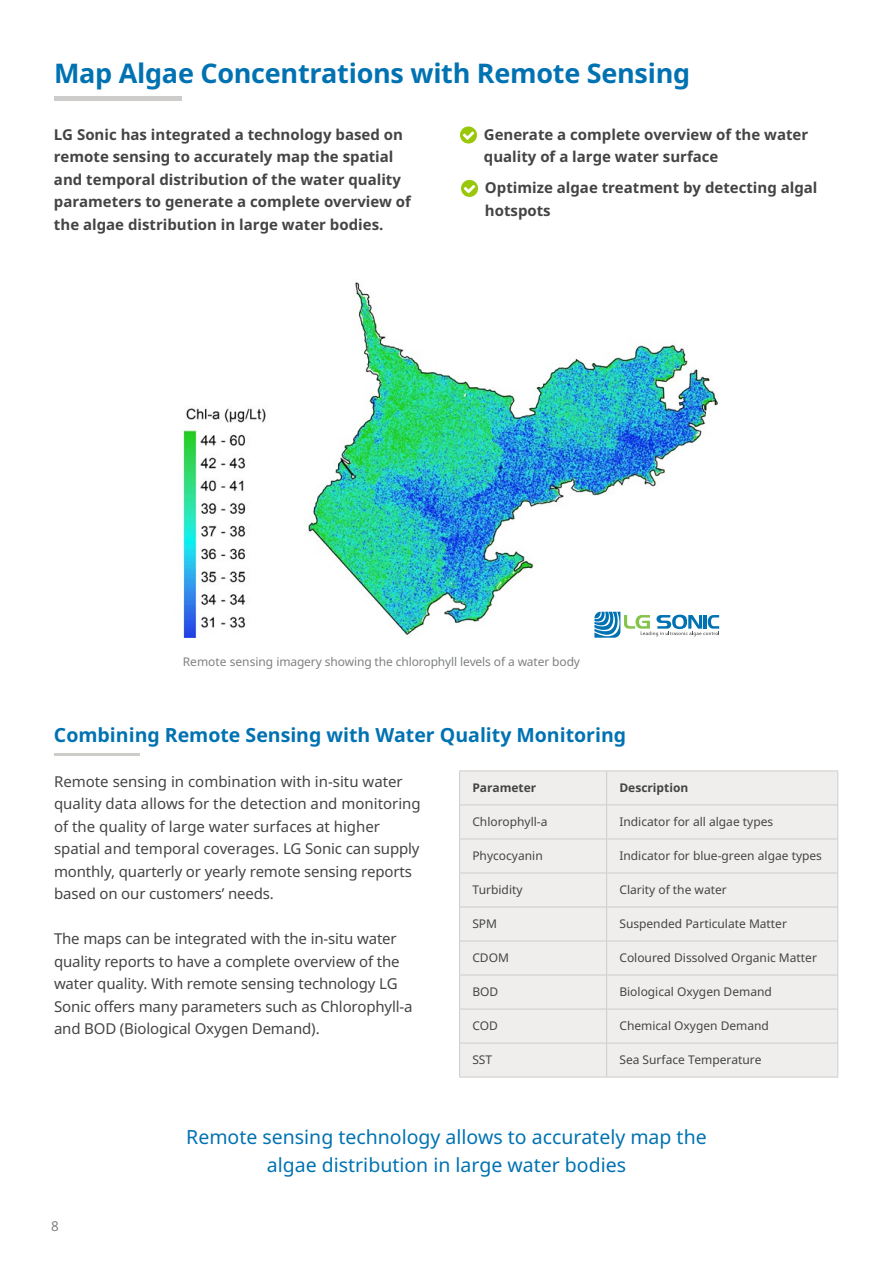
<style>
.page{position:relative;width:893px;height:1263px;background:#fff}
.page>*{position:absolute;margin:0;border:0;box-sizing:border-box;transform-origin:0 0}
.t1{font:700 27px "Noto Sans";letter-spacing:-.01em;color:#0072b2}
.t2{font:19.5px/28.5px "Noto Sans";color:#0072b2;text-align:center}
.t3{font:700 19.5px "Noto Sans";color:#0072b2}
.t4{font:15px/22.5px "Noto Sans";letter-spacing:-.01em;color:#444}
.t5{font:700 15px/22.5px "Noto Sans";color:#444}
.t6{font:13.5px "Noto Sans";color:#7f8080}
.t7{font:12px "Noto Sans";color:#444}
.t8{font:12px "Noto Sans";letter-spacing:-.01em;color:#7f8080}
.t9{font:700 12px "Noto Sans";color:#444}
</style>
<div class="page">
<hr style="left:54px;top:97px;width:128px;height:4px;background:#cdcccb">
<svg style="left:460px;top:126px;width:17px;height:17px"></svg>
<svg style="left:461px;top:180px;width:17px;height:17px"></svg>
<hr style="left:54px;top:752px;width:85px;height:3px;background:#ceccc9">
<div style="left:460px;top:771px;width:377px;height:306px;background:#efeeed"></div>
<hr style="left:459px;top:770px;width:148px;height:1px;background:#ceccc9">
<hr style="left:459px;top:771px;width:1px;height:33px;background:#ceccc9">
<hr style="left:607px;top:770px;width:231px;height:1px;background:#ceccc9">
<hr style="left:606px;top:771px;width:1px;height:33px;background:#ceccc9">
<hr style="left:837px;top:771px;width:1px;height:33px;background:#ceccc9">
<hr style="left:459px;top:804px;width:148px;height:1px;background:#ceccc9">
<hr style="left:459px;top:805px;width:1px;height:33px;background:#ceccc9">
<hr style="left:607px;top:804px;width:231px;height:1px;background:#ceccc9">
<hr style="left:606px;top:805px;width:1px;height:33px;background:#ceccc9">
<hr style="left:837px;top:805px;width:1px;height:33px;background:#ceccc9">
<hr style="left:459px;top:838px;width:148px;height:1px;background:#ceccc9">
<hr style="left:459px;top:839px;width:1px;height:33px;background:#ceccc9">
<hr style="left:607px;top:838px;width:231px;height:1px;background:#ceccc9">
<hr style="left:606px;top:839px;width:1px;height:33px;background:#ceccc9">
<hr style="left:837px;top:839px;width:1px;height:33px;background:#ceccc9">
<hr style="left:459px;top:872px;width:148px;height:1px;background:#ceccc9">
<hr style="left:459px;top:873px;width:1px;height:34px;background:#ceccc9">
<hr style="left:607px;top:872px;width:231px;height:1px;background:#ceccc9">
<hr style="left:606px;top:873px;width:1px;height:34px;background:#ceccc9">
<hr style="left:837px;top:873px;width:1px;height:34px;background:#ceccc9">
<hr style="left:459px;top:907px;width:148px;height:1px;background:#ceccc9">
<hr style="left:459px;top:907px;width:1px;height:34px;background:#ceccc9">
<hr style="left:607px;top:907px;width:231px;height:1px;background:#ceccc9">
<hr style="left:606px;top:907px;width:1px;height:34px;background:#ceccc9">
<hr style="left:837px;top:907px;width:1px;height:34px;background:#ceccc9">
<hr style="left:459px;top:941px;width:148px;height:1px;background:#ceccc9">
<hr style="left:459px;top:941px;width:1px;height:34px;background:#ceccc9">
<hr style="left:607px;top:941px;width:231px;height:1px;background:#ceccc9">
<hr style="left:606px;top:941px;width:1px;height:34px;background:#ceccc9">
<hr style="left:837px;top:941px;width:1px;height:34px;background:#ceccc9">
<hr style="left:459px;top:975px;width:148px;height:1px;background:#ceccc9">
<hr style="left:459px;top:975px;width:1px;height:34px;background:#ceccc9">
<hr style="left:607px;top:975px;width:231px;height:1px;background:#ceccc9">
<hr style="left:606px;top:975px;width:1px;height:34px;background:#ceccc9">
<hr style="left:837px;top:975px;width:1px;height:34px;background:#ceccc9">
<hr style="left:459px;top:1009px;width:148px;height:1px;background:#ceccc9">
<hr style="left:459px;top:1009px;width:1px;height:34px;background:#ceccc9">
<hr style="left:607px;top:1009px;width:231px;height:1px;background:#ceccc9">
<hr style="left:606px;top:1009px;width:1px;height:34px;background:#ceccc9">
<hr style="left:837px;top:1009px;width:1px;height:34px;background:#ceccc9">
<hr style="left:459px;top:1043px;width:148px;height:1px;background:#ceccc9">
<hr style="left:459px;top:1043px;width:1px;height:34px;background:#ceccc9">
<hr style="left:607px;top:1043px;width:231px;height:1px;background:#ceccc9">
<hr style="left:606px;top:1043px;width:1px;height:34px;background:#ceccc9">
<hr style="left:837px;top:1043px;width:1px;height:34px;background:#ceccc9">
<hr style="left:459px;top:1077px;width:148px;height:1px;background:#ceccc9">
<hr style="left:607px;top:1077px;width:231px;height:1px;background:#ceccc9">
<img style="left:183px;top:282px;width:535px;height:356px">
<div style="left:576px;top:587px;width:147px;height:39px;background:#fff"></div>
<svg style="left:594px;top:612px;width:126px;height:26px"></svg>
<h1 class="t1" style="left:54px;top:54px;width:638px">Map Algae Concentrations with Remote Sensing</h1>
<p class="t5" style="left:54px;top:123px;width:359px">LG Sonic has integrated a technology based on remote sensing to accurately map the spatial and temporal distribution of the water quality parameters to generate a complete overview of the algae distribution in large water bodies.</p>
<p class="t5" style="left:484px;top:123px;width:326px">Generate a complete overview of the water quality of a large water surface</p>
<p class="t5" style="left:485px;top:176px;width:334px">Optimize algae treatment by detecting algal hotspots</p>
<p class="t8" style="left:183px;top:653px;width:399px">Remote sensing imagery showing the chlorophyll levels of a water body</p>
<h2 class="t3" style="left:54px;top:721px;width:574px">Combining Remote Sensing with Water Quality Monitoring</h2>
<p class="t4" style="left:54px;top:769px;width:368px">Remote sensing in combination with in-situ water quality data allows for the detection and monitoring of the quality of large water surfaces at higher spatial and temporal coverages. LG Sonic can supply monthly, quarterly or yearly remote sensing reports based on our customers’ needs.</p>
<p class="t4" style="left:54px;top:927px;width:360px">The maps can be integrated with the in-situ water quality reports to have a complete overview of the water quality. With remote sensing technology LG Sonic offers many parameters such as Chlorophyll-a and BOD (Biological Oxygen Demand).</p>
<p class="t9" style="left:472px;top:779px;width:65px">Parameter</p>
<p class="t9" style="left:619px;top:779px;width:70px">Description</p>
<p class="t7" style="left:472px;top:814px;width:77px">Chlorophyll-a</p>
<p class="t7" style="left:619px;top:814px;width:155px">Indicator for all algae types</p>
<p class="t7" style="left:472px;top:848px;width:72px">Phycocyanin</p>
<p class="t7" style="left:619px;top:848px;width:204px">Indicator for blue-green algae types</p>
<p class="t7" style="left:472px;top:882px;width:52px">Turbidity</p>
<p class="t7" style="left:619px;top:882px;width:109px">Clarity of the water</p>
<p class="t7" style="left:472px;top:916px;width:26px">SPM</p>
<p class="t7" style="left:619px;top:916px;width:169px">Suspended Particulate Matter</p>
<p class="t7" style="left:472px;top:950px;width:38px">CDOM</p>
<p class="t7" style="left:619px;top:950px;width:199px">Coloured Dissolved Organic Matter</p>
<p class="t7" style="left:472px;top:984px;width:27px">BOD</p>
<p class="t7" style="left:619px;top:984px;width:154px">Biological Oxygen Demand</p>
<p class="t7" style="left:472px;top:1018px;width:27px">COD</p>
<p class="t7" style="left:619px;top:1018px;width:151px">Chemical Oxygen Demand</p>
<p class="t7" style="left:472px;top:1052px;width:21px">SST</p>
<p class="t7" style="left:619px;top:1052px;width:144px">Sea Surface Temperature</p>
<p class="t6" style="left:51px;top:1217px;width:9px">8</p>
<h2 class="t2" style="left:186px;top:1122px;width:522px">Remote sensing technology allows to accurately map the algae distribution in large water bodies</h2>
</div>
